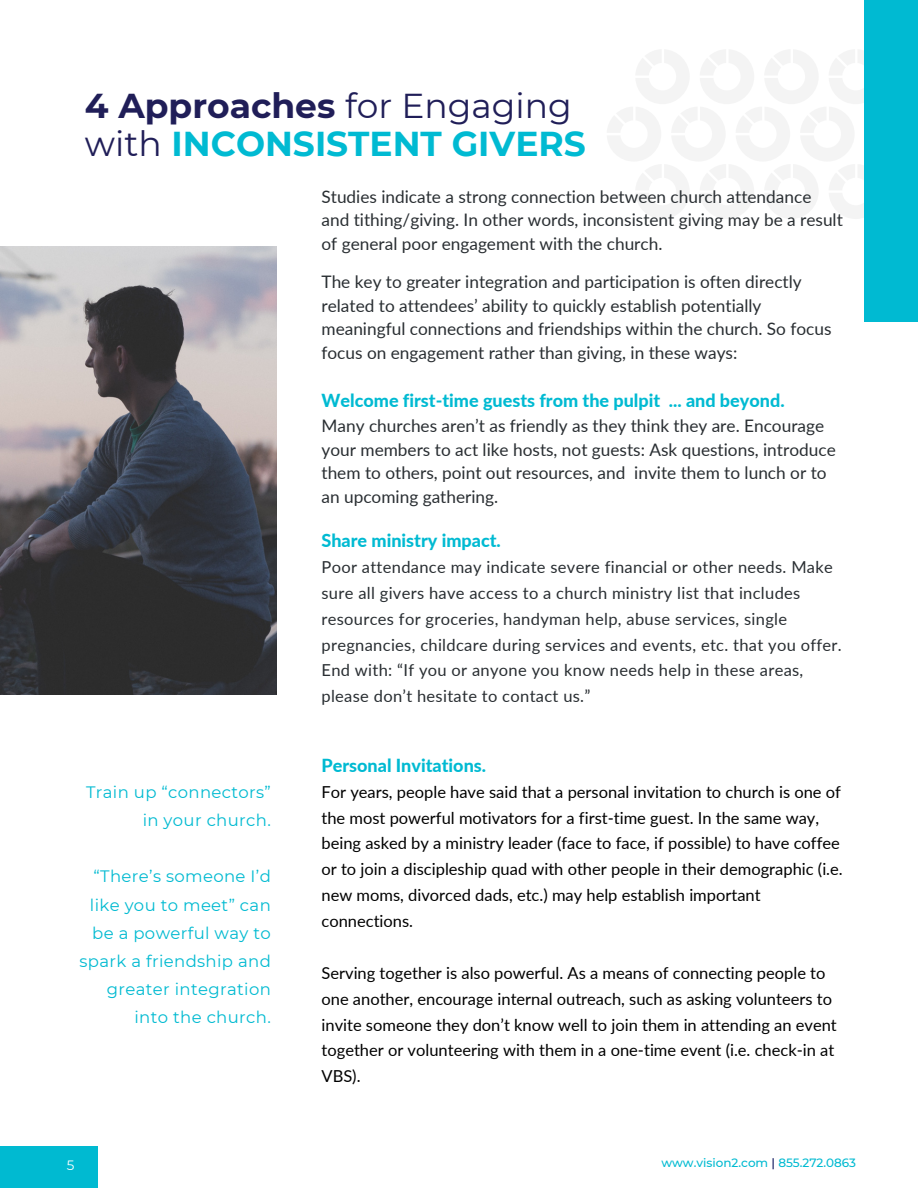
<style>
.page{position:relative;width:918px;height:1188px;background:#fff}
.page>*{position:absolute;margin:0;border:0;box-sizing:border-box;transform-origin:0 0}
.t1{font:700 34.5px/38.2px "Montserrat";color:#00bad2}
.t2{font:800 18px "Lato";color:#00bad2}
.t3{font:17.25px/23.4px "Lato";color:#292e32}
.t4{font:16.5px/25.8px "Lato";color:#000}
.t5{font:16.5px/25.8px "Lato";letter-spacing:.02em;color:#292e32}
.t6{font:16.5px/28.2px "Montserrat";letter-spacing:.02em;color:#00bad1;text-align:right}
.t7{font:13.5px "Montserrat";color:#fff}
.t8{font:500 12px "Montserrat";color:#00bad1}
.s1{color:#201e58}
.s2{font-weight:400;color:#201e58}
.s3{color:#0b135a}
</style>
<div class="page">
<div style="left:0;top:1147px;width:98px;height:41px;background:#00bad1"></div>
<svg style="left:607px;top:50px;width:257px;height:169px"></svg>
<div style="left:864px;top:0;width:54px;height:322px;background:#00bad2"></div>
<img style="left:0;top:247px;width:276px;height:447px">
<h1 class="t1" style="left:85px;top:86px;width:503px"><span class="s1">4 Approaches</span> <span class="s2">for Engaging with</span> INCONSISTENT GIVERS</h1>
<h2 class="t3" style="left:322px;top:185px;width:523px">Studies indicate a strong connection between church attendance and tithing/giving. In other words, inconsistent giving may be a result of general poor engagement with the church.</h2>
<h2 class="t3" style="left:322px;top:270px;width:512px">The key to greater integration and participation is often directly related to attendees’ ability to quickly establish potentially meaningful connections and friendships within the church. So focus focus on engagement rather than giving, in these ways:</h2>
<h2 class="t2" style="left:322px;top:390px;width:465px">Welcome first-time guests from the pulpit ... and beyond.</h2>
<h2 class="t3" style="left:322px;top:414px;width:516px">Many churches aren’t as friendly as they think they are. Encourage your members to act like hosts, not guests: Ask questions, introduce them to others, point out resources, and invite them to lunch or to an upcoming gathering.</h2>
<p class="t6" style="left:86px;top:778px;width:186px">Train up “connectors” in your church.</p>
<h2 class="t6" style="left:80px;top:862px;width:193px">“There’s someone I’d like you to meet” can be a powerful way to spark a friendship and greater integration into the church.</h2>
<p class="t7" style="left:67px;top:1157px;width:9px">5</p>
<h2 class="t2" style="left:322px;top:529px;width:181px">Share ministry impact.</h2>
<h2 class="t5" style="left:322px;top:554px;width:522px">Poor attendance may indicate severe financial or other needs. Make sure all givers have access to a church ministry list that includes resources for groceries, handyman help, abuse services, single pregnancies, childcare during services and events, etc. that you offer.<br>End with: “If you or anyone you know needs help in these areas, please don’t hesitate to contact us.”</h2>
<h2 class="t2" style="left:322px;top:754px;width:166px">Personal Invitations.</h2>
<h2 class="t4" style="left:322px;top:778px;width:523px">For years, people have said that a personal invitation to church is one of the most powerful motivators for a first-time guest. In the same way, being asked by a ministry leader (face to face, if possible) to have coffee or to join a discipleship quad with other people in their demographic (i.e. new moms, divorced dads, etc.) may help establish important connections.</h2>
<h2 class="t4" style="left:322px;top:960px;width:517px">Serving together is also powerful. As a means of connecting people to one another, encourage internal outreach, such as asking volunteers to invite someone they don’t know well to join them in attending an event together or volunteering with them in a one-time event (i.e. check-in at VBS).</h2>
<h2 class="t8" style="left:661px;top:1155px;width:196px">www.vision2.com <span class="s3">|</span> 855.272.0863</h2>
</div>
